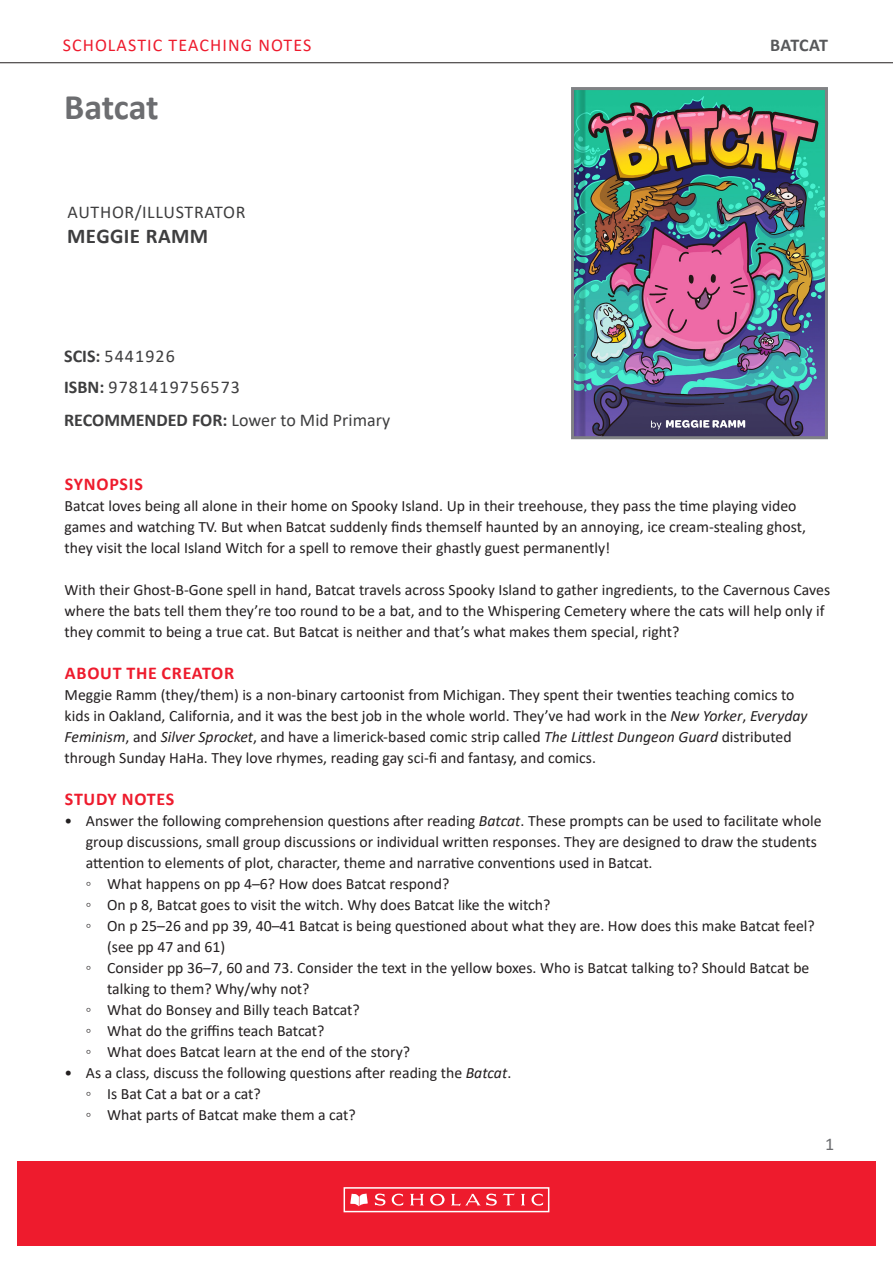
<style>
.page{position:relative;width:893px;height:1263px;background:#fff}
.page>*{position:absolute;margin:0;border:0;box-sizing:border-box;transform-origin:0 0}
.t1{font:700 36px "Calibri";letter-spacing:-.01em;color:#6c6d70}
.t2{font:700 21px "Calibri";letter-spacing:.02em;color:#3e3e3f}
.SUB_HEAD_1{font:700 18px "Calibri";letter-spacing:.04em;color:#ee1b2d}
.t3{font:18px "Calibri";color:#3e3e3f}
.t4{font:18px "Calibri";letter-spacing:.06em;color:#3e3e3f}
.t5{font:18px "Calibri";letter-spacing:.06em;color:#ee1b2d}
.t6{font:18px "Calibri";letter-spacing:.04em;color:#3e3e3f}
.t7{font:700 18px "Calibri";color:#57585a}
.t8{font:18px "Calibri";color:#6c6d70}
.Body_Copy__no_space{font:15.75px/21px "Calibri";color:#231f20}
.s1{font-weight:700}
.s2{font-style:italic}
</style>
<div class="page">
<hr style="left:0;top:62px;width:893px;height:1px;background:#231f20">
<div style="left:17px;top:1161px;width:859px;height:85px;background:#ee1b2d"></div>
<div style="left:344px;top:1187px;width:205px;height:25px;border:2px solid #fff"></div>
<svg style="left:350px;top:1193px;width:18px;height:13px"></svg>
<svg style="left:375px;top:1193px;width:28px;height:13px"></svg>
<svg style="left:410px;top:1194px;width:14px;height:11px"></svg>
<svg style="left:521px;top:1194px;width:4px;height:11px"></svg>
<svg style="left:531px;top:1193px;width:12px;height:13px"></svg>
<svg style="left:430px;top:1194px;width:15px;height:11px"></svg>
<svg style="left:451px;top:1193px;width:64px;height:13px"></svg>
<img style="left:575px;top:91px;width:249px;height:344px">
<div style="left:571px;top:87px;width:257px;height:352px;border:3px solid #808285"></div>
<p class="t5" style="left:63px;top:32px;width:250px">SCHOLASTIC TEACHING NOTES</p>
<p class="t7" style="left:770px;top:32px;width:59px">BATCAT</p>
<p class="t1" style="left:64px;top:82px;width:96px">Batcat</p>
<p class="t6" style="left:68px;top:199px;width:180px">AUTHOR/ILLUSTRATOR</p>
<p class="t2" style="left:67px;top:221px;width:143px">MEGGIE RAMM</p>
<p class="t4" style="left:64px;top:344px;width:112px"><span class="s1">SCIS:</span> 5441926</p>
<p class="t4" style="left:64px;top:374px;width:177px"><span class="s1">ISBN:</span> 9781419756573</p>
<p class="t3" style="left:64px;top:407px;width:328px"><span class="s1">RECOMMENDED FOR:</span> Lower to Mid Primary</p>
<p class="SUB_HEAD_1" style="left:65px;top:471px;width:79px">SYNOPSIS</p>
<p class="Body_Copy__no_space" style="left:65px;top:495px;width:743px">Batcat loves being all alone in their home on Spooky Island. Up in their treehouse, they pass the time playing video games and watching TV. But when Batcat suddenly finds themself haunted by an annoying, ice cream-stealing ghost, they visit the local Island Witch for a spell to remove their ghastly guest permanently!</p>
<p class="Body_Copy__no_space" style="left:65px;top:579px;width:767px">With their Ghost-B-Gone spell in hand, Batcat travels across Spooky Island to gather ingredients, to the Cavernous Caves where the bats tell them they’re too round to be a bat, and to the Whispering Cemetery where the cats will help only if they commit to being a true cat. But Batcat is neither and that’s what makes them special, right?</p>
<p class="SUB_HEAD_1" style="left:65px;top:660px;width:171px">ABOUT THE CREATOR</p>
<p class="Body_Copy__no_space" style="left:65px;top:684px;width:744px">Meggie Ramm (they/them) is a non-binary cartoonist from Michigan. They spent their twenties teaching comics to kids in Oakland, California, and it was the best job in the whole world. They’ve had work in the <span class="s2">New Yorker</span>, <span class="s2">Everyday Feminism</span>, and <span class="s2">Silver Sprocket</span>, and have a limerick-based comic strip called <span class="s2">The Littlest Dungeon Guard</span> distributed through Sunday HaHa. They love rhymes, reading gay sci-fi and fantasy, and comics.</p>
<p class="SUB_HEAD_1" style="left:65px;top:786px;width:111px">STUDY NOTES</p>
<p class="Body_Copy__no_space" style="left:86px;top:810px;width:737px;text-indent:-21px">• Answer the following comprehension questions after reading <span class="s2">Batcat</span>. These prompts can be used to facilitate whole group discussions, small group discussions or individual written responses. They are designed to draw the students attention to elements of plot, character, theme and narrative conventions used in Batcat.</p>
<p class="Body_Copy__no_space" style="left:86px;top:873px;width:365px">◦ What happens on pp 4–6? How does Batcat respond?</p>
<p class="Body_Copy__no_space" style="left:86px;top:894px;width:466px">◦ On p 8, Batcat goes to visit the witch. Why does Batcat like the witch?</p>
<p class="Body_Copy__no_space" style="left:107px;top:915px;width:709px;text-indent:-21px">◦ On p 25–26 and pp 39, 40–41 Batcat is being questioned about what they are. How does this make Batcat feel? (see pp 47 and 61)</p>
<p class="Body_Copy__no_space" style="left:107px;top:957px;width:704px;text-indent:-21px">◦ Consider pp 36–7, 60 and 73. Consider the text in the yellow boxes. Who is Batcat talking to? Should Batcat be talking to them? Why/why not?</p>
<p class="Body_Copy__no_space" style="left:86px;top:999px;width:275px">◦ What do Bonsey and Billy teach Batcat?</p>
<p class="Body_Copy__no_space" style="left:86px;top:1020px;width:240px">◦ What do the griffins teach Batcat?</p>
<p class="Body_Copy__no_space" style="left:86px;top:1041px;width:326px">◦ What does Batcat learn at the end of the story?</p>
<p class="Body_Copy__no_space" style="left:65px;top:1062px;width:448px">• As a class, discuss the following questions after reading the <span class="s2">Batcat</span>.</p>
<p class="Body_Copy__no_space" style="left:86px;top:1083px;width:176px">◦ Is Bat Cat a bat or a cat?</p>
<p class="Body_Copy__no_space" style="left:86px;top:1104px;width:271px">◦ What parts of Batcat make them a cat?</p>
<p class="t8" style="left:825px;top:1131px;width:11px">1</p>
</div>
